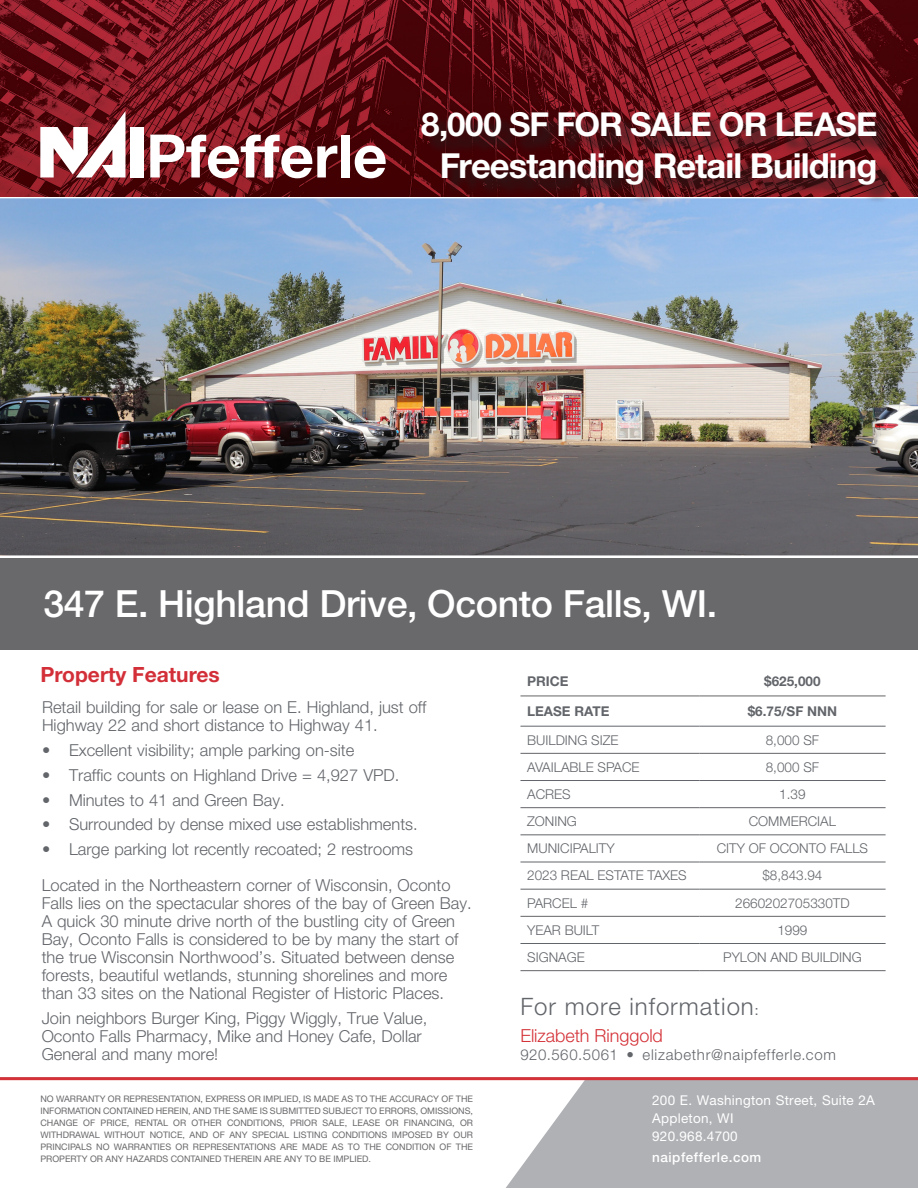
<style>
.page{position:relative;width:918px;height:1188px;background:#fff}
.page>*{position:absolute;margin:0;border:0;box-sizing:border-box;transform-origin:0 0}
.t1{font:500 37.5px "Helvetica Neue LT Std";letter-spacing:-.01em;color:#fff}
.t2{font:700 34.5px "Helvetica Neue LT Std";letter-spacing:-.025em;color:#fff}
.t3{font:700 33px "Helvetica Neue LT Std";letter-spacing:-.03em;color:#fff}
.t4{font:300 24px "Helvetica Neue LT Std";letter-spacing:.04em;color:#62656a}
.t5{font:700 21px "Helvetica Neue LT Std";color:#d32f38}
.t6{font:300 18px "Helvetica Neue LT Std";letter-spacing:-.005em;color:#d43238}
.Subhead{font:300 16.5px/18px "Helvetica Neue LT Std";color:#62656a}
.t7{font:300 15px "Helvetica Neue LT Std";letter-spacing:.045em;color:#62656a}
.t8{font:300 13.5px "Helvetica Neue LT Std";color:#62656a}
.t9{font:13.5px "Helvetica Neue LT Std";letter-spacing:.02em;color:#fff}
.t10{font:700 13.5px "Helvetica Neue LT Std";color:#62656a}
.t11{font:500 13.5px "Helvetica Neue LT Std";letter-spacing:.04em;color:#fff}
.t12{font:9px/12.1px "Helvetica Neue LT Std";color:#69696c;text-align:justify}
.s1{font-weight:400;font-size:13.5px}
</style>
<div class="page">
<img style="left:0;top:0;width:918px;height:195px">
<img style="left:0;top:195px;width:918px;height:361px">
<div style="left:0;top:1078px;width:918px;height:110px;background:#b0b1b5"></div>
<svg style="left:0;top:1080px;width:586px;height:108px;background:#f9f9f9"></svg>
<div style="left:0;top:558px;width:918px;height:92px;background:#69696c"></div>
<hr style="left:0;top:1077px;width:918px;height:3px;background:#d43238">
<div style="left:424px;top:114px;width:471px;height:90px;background:#231f20;opacity:.75"></div>
<div style="left:130px;top:127px;width:13px;height:50px;background:#fff"></div>
<svg style="left:40px;top:111px;width:86px;height:66px"></svg>
<svg style="left:150px;top:135px;width:187px;height:43px"></svg>
<div style="left:341px;top:135px;width:8px;height:42px;background:#fff"></div>
<svg style="left:355px;top:146px;width:31px;height:32px"></svg>
<hr style="left:520px;top:696px;width:179px;height:1px;background:#62656a">
<hr style="left:699px;top:696px;width:187px;height:1px;background:#62656a">
<hr style="left:520px;top:726px;width:179px;height:1px;background:#62656a">
<hr style="left:699px;top:726px;width:187px;height:1px;background:#62656a">
<hr style="left:520px;top:753px;width:179px;height:1px;background:#62656a">
<hr style="left:699px;top:753px;width:187px;height:1px;background:#62656a">
<hr style="left:520px;top:780px;width:179px;height:1px;background:#62656a">
<hr style="left:699px;top:780px;width:187px;height:1px;background:#62656a">
<hr style="left:520px;top:807px;width:179px;height:1px;background:#62656a">
<hr style="left:699px;top:807px;width:187px;height:1px;background:#62656a">
<hr style="left:520px;top:835px;width:179px;height:1px;background:#62656a">
<hr style="left:699px;top:835px;width:187px;height:1px;background:#62656a">
<hr style="left:520px;top:862px;width:179px;height:1px;background:#62656a">
<hr style="left:699px;top:862px;width:187px;height:1px;background:#62656a">
<hr style="left:520px;top:889px;width:179px;height:1px;background:#62656a">
<hr style="left:699px;top:889px;width:187px;height:1px;background:#62656a">
<hr style="left:520px;top:916px;width:179px;height:1px;background:#62656a">
<hr style="left:699px;top:916px;width:187px;height:1px;background:#62656a">
<hr style="left:520px;top:943px;width:179px;height:1px;background:#62656a">
<hr style="left:699px;top:943px;width:187px;height:1px;background:#62656a">
<hr style="left:520px;top:970px;width:179px;height:1px;background:#62656a">
<hr style="left:699px;top:970px;width:187px;height:1px;background:#62656a">
<p class="t3" style="left:421px;top:104px;width:458px">8,000 SF FOR SALE OR LEASE</p>
<p class="t2" style="left:440px;top:145px;width:439px">Freestanding Retail Building</p>
<p class="t1" style="left:43px;top:581px;width:675px">347 E. Highland Drive, Oconto Falls, WI.</p>
<p class="t5" style="left:40px;top:661px;width:181px">Property Features</p>
<p class="Subhead" style="left:42px;top:698px;width:386px">Retail building for sale or lease on E. Highland, just off<br>Highway 22 and short distance to Highway 41.</p>
<p class="Subhead" style="left:42px;top:741px;width:314px">• Excellent visibility; ample parking on-site</p>
<p class="Subhead" style="left:42px;top:766px;width:359px">• Traffic counts on Highland Drive = 4,927 VPD.</p>
<p class="Subhead" style="left:42px;top:790px;width:244px">• Minutes to 41 and Green Bay.</p>
<p class="Subhead" style="left:42px;top:815px;width:377px">• Surrounded by dense mixed use establishments.</p>
<p class="Subhead" style="left:42px;top:840px;width:373px">• Large parking lot recently recoated; 2 restrooms</p>
<p class="Subhead" style="left:42px;top:876px;width:431px">Located in the Northeastern corner of Wisconsin, Oconto Falls lies on the spectacular shores of the bay of Green Bay.<br>A quick 30 minute drive north of the bustling city of Green Bay, Oconto Falls is considered to be by many the start of the true Wisconsin Northwood’s. Situated between dense forests, beautiful wetlands, stunning shorelines and more than 33 sites on the National Register of Historic Places.</p>
<p class="Subhead" style="left:42px;top:1008px;width:387px">Join neighbors Burger King, Piggy Wiggly, True Value,<br>Oconto Falls Pharmacy, Mike and Honey Cafe, Dollar<br>General and many more!</p>
<p class="t10" style="left:527px;top:672px;width:43px">PRICE</p>
<p class="t10" style="left:764px;top:672px;width:58px">$625,000</p>
<p class="t10" style="left:527px;top:703px;width:84px">LEASE RATE</p>
<p class="t10" style="left:748px;top:703px;width:91px">$6.75/SF NNN</p>
<p class="t8" style="left:527px;top:732px;width:93px">BUILDING SIZE</p>
<p class="t8" style="left:766px;top:732px;width:55px">8,000 SF</p>
<p class="t8" style="left:527px;top:759px;width:114px">AVAILABLE SPACE</p>
<p class="t8" style="left:766px;top:759px;width:55px">8,000 SF</p>
<p class="t8" style="left:527px;top:786px;width:45px">ACRES</p>
<p class="t8" style="left:779px;top:786px;width:28px">1.39</p>
<p class="t8" style="left:527px;top:813px;width:51px">ZONING</p>
<p class="t8" style="left:749px;top:813px;width:89px">COMMERCIAL</p>
<p class="t8" style="left:527px;top:840px;width:89px">MUNICIPALITY</p>
<p class="t8" style="left:717px;top:840px;width:153px">CITY OF OCONTO FALLS</p>
<p class="t8" style="left:527px;top:867px;width:161px">2023 REAL ESTATE TAXES</p>
<p class="t8" style="left:762px;top:867px;width:62px">$8,843.94</p>
<p class="t8" style="left:527px;top:895px;width:63px">PARCEL #</p>
<p class="t8" style="left:735px;top:895px;width:116px">2660202705330TD</p>
<p class="t8" style="left:527px;top:922px;width:74px">YEAR BUILT</p>
<p class="t8" style="left:777px;top:922px;width:32px">1999</p>
<p class="t8" style="left:527px;top:949px;width:59px">SIGNAGE</p>
<p class="t8" style="left:723px;top:949px;width:140px">PYLON AND BUILDING</p>
<p class="t4" style="left:520px;top:991px;width:240px">For more information<span class="s1">:</span></p>
<p class="t6" style="left:520px;top:1025px;width:144px">Elizabeth Ringgold</p>
<p class="t7" style="left:520px;top:1046px;width:317px">920.560.5061 • elizabethr@naipfefferle.com</p>
<p class="t12" style="left:40px;top:1092px;width:434px">NO WARRANTY OR REPRESENTATION, EXPRESS OR IMPLIED, IS MADE AS TO THE ACCURACY OF THE INFORMATION CONTAINED HEREIN, AND THE SAME IS SUBMITTED SUBJECT TO ERRORS, OMISSIONS, CHANGE OF PRICE, RENTAL OR OTHER CONDITIONS, PRIOR SALE, LEASE OR FINANCING, OR WITHDRAWAL WITHOUT NOTICE, AND OF ANY SPECIAL LISTING CONDITIONS IMPOSED BY OUR PRINCIPALS NO WARRANTIES OR REPRESENTATIONS ARE MADE AS TO THE CONDITION OF THE PROPERTY OR ANY HAZARDS CONTAINED THEREIN ARE ANY TO BE IMPLIED.</p>
<p class="t9" style="left:652px;top:1092px;width:224px">200 E. Washington Street, Suite 2A</p>
<p class="t9" style="left:652px;top:1110px;width:83px">Appleton, WI</p>
<p class="t9" style="left:652px;top:1128px;width:87px">920.968.4700</p>
<p class="t11" style="left:652px;top:1149px;width:111px">naipfefferle.com</p>
</div>
